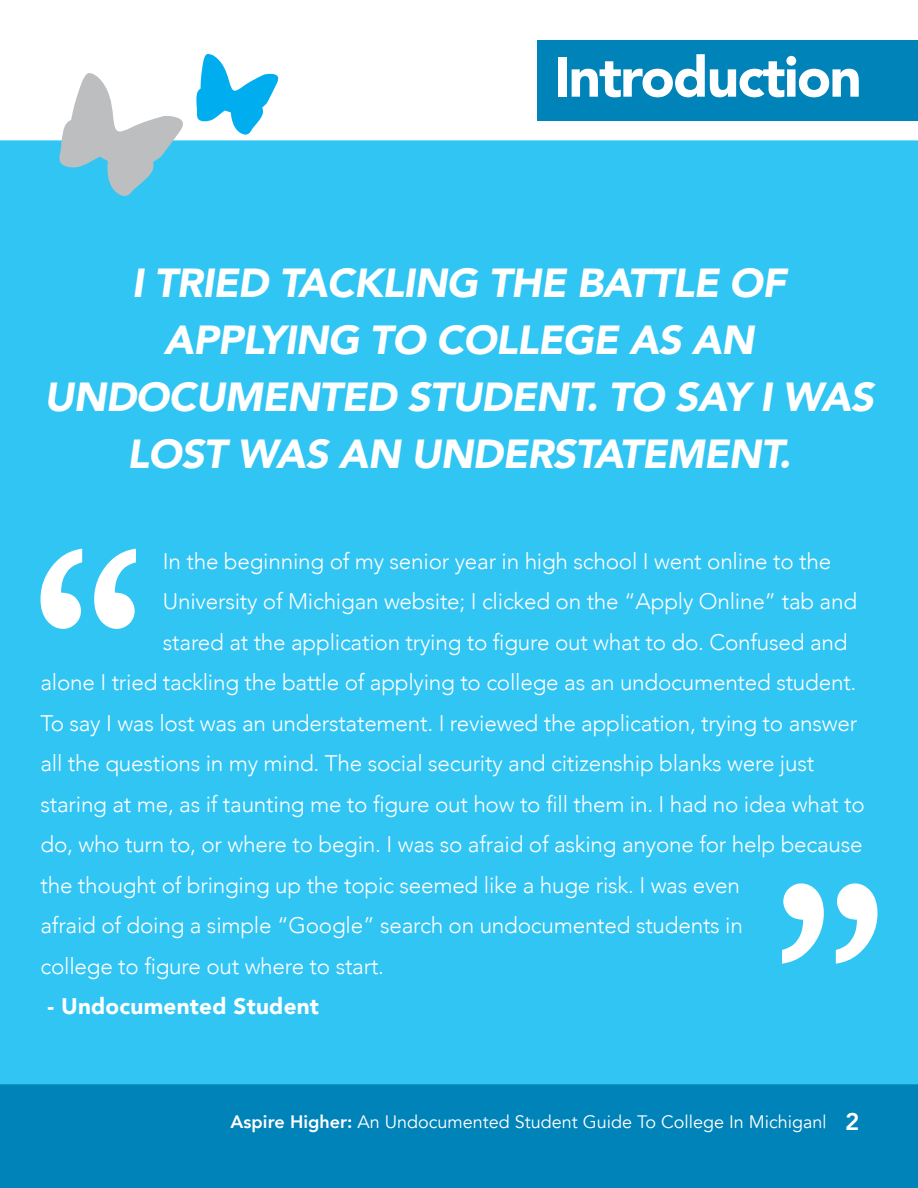
<style>
.page{position:relative;width:918px;height:1188px;background:#fff}
.page>*{position:absolute;margin:0;border:0;box-sizing:border-box;transform-origin:0 0}
.t1{font:900 56.25px "Avenir";letter-spacing:-.03em;color:#fff}
.t2{font:italic 900 40.5px/57px "Avenir";letter-spacing:-.02em;color:#fff;text-align:center}
.t3{font:300 22.5px "Avenir";letter-spacing:-.01em;color:#fff}
.t4{font:900 22.5px "Avenir";letter-spacing:.01em;color:#fff}
.t5{font:18px "Avenir";color:#fff}
.s1{font-weight:800}
.s2{font-weight:800;font-size:24px}
</style>
<div class="page">
<div style="left:0;top:1084px;width:918px;height:104px;background:#0083b8"></div>
<div style="left:0;top:140px;width:918px;height:944px;background:#31c5f4"></div>
<div style="left:538px;top:40px;width:380px;height:81px;background:#0083b8"></div>
<svg style="left:41px;top:549px;width:95px;height:80px"></svg>
<svg style="left:782px;top:883px;width:95px;height:81px"></svg>
<svg style="left:58px;top:73px;width:128px;height:124px"></svg>
<svg style="left:196px;top:54px;width:83px;height:81px"></svg>
<h1 class="t1" style="left:554px;top:29px;width:310px">Introduction</h1>
<h2 class="t2" style="left:44px;top:254px;width:831px">I TRIED TACKLING THE BATTLE OF<br>APPLYING TO COLLEGE AS AN<br>UNDOCUMENTED STUDENT. TO SAY I WAS<br>LOST WAS AN UNDERSTATEMENT.</h2>
<p class="t3" style="left:163px;top:547px;width:670px">In the beginning of my senior year in high school I went online to the</p>
<p class="t3" style="left:163px;top:588px;width:696px">University of Michigan website; I clicked on the “Apply Online” tab and</p>
<p class="t3" style="left:163px;top:628px;width:686px">stared at the application trying to figure out what to do. Confused and</p>
<p class="t3" style="left:40px;top:669px;width:817px">alone I tried tackling the battle of applying to college as an undocumented student.</p>
<p class="t3" style="left:40px;top:709px;width:818px">To say I was lost was an understatement. I reviewed the application, trying to answer</p>
<p class="t3" style="left:40px;top:750px;width:775px">all the questions in my mind. The social security and citizenship blanks were just</p>
<p class="t3" style="left:40px;top:790px;width:826px">staring at me, as if taunting me to figure out how to fill them in. I had no idea what to</p>
<p class="t3" style="left:40px;top:831px;width:824px">do, who turn to, or where to begin. I was so afraid of asking anyone for help because</p>
<p class="t3" style="left:40px;top:871px;width:701px">the thought of bringing up the topic seemed like a huge risk. I was even</p>
<p class="t3" style="left:40px;top:912px;width:704px">afraid of doing a simple “Google” search on undocumented students in</p>
<p class="t3" style="left:40px;top:952px;width:345px">college to figure out where to start.</p>
<p class="t4" style="left:47px;top:987px;width:273px">- Undocumented Student</p>
<p class="t5" style="left:231px;top:1111px;width:630px"><span class="s1">Aspire Higher:</span> An Undocumented Student Guide To College In Michigan| <span class="s2">2</span></p>
</div>
